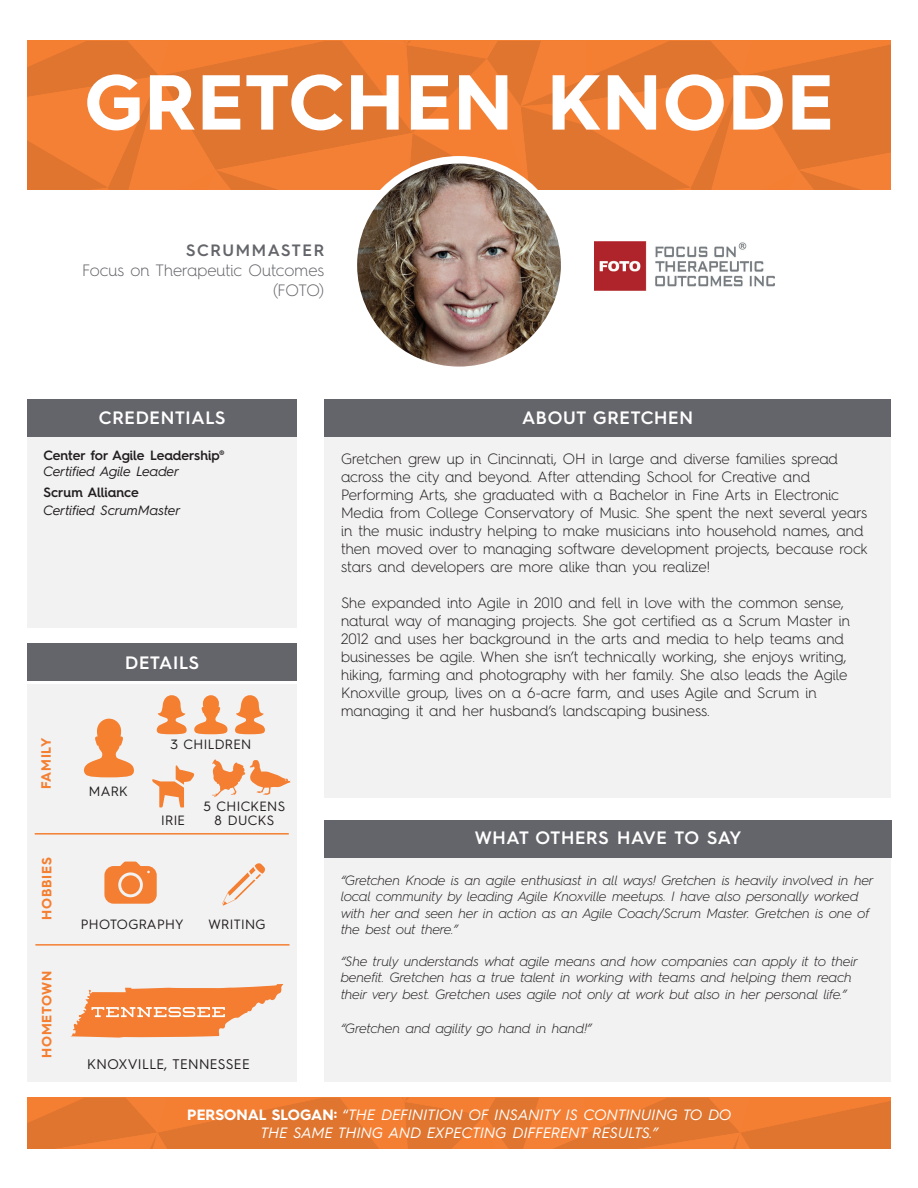
<style>
.page{position:relative;width:918px;height:1188px;background:#fff}
.page>*{position:absolute;margin:0;border:0;box-sizing:border-box;transform-origin:0 0}
.t1{font:700 78px "Hurme Geometric Sans 4";letter-spacing:.02em;color:#fff}
.t2{font:600 18px "Hurme Geometric Sans 4";letter-spacing:.04em;color:#fff}
.t3{font:300 16.5px/19.8px "Hurme Geometric Sans 4";letter-spacing:-.005em;color:#64656a;text-align:right}
.t4{font:600 16.5px "Hurme Geometric Sans 4";letter-spacing:.1em;color:#64656a}
.t5{font:300 15px/18px "Hurme Geometric Sans 4";color:#231f20}
.t6{font:italic 15px/18px "Hurme Geometric Sans 4";color:#fff;text-align:center}
.t7{font:13.95px "Hurme Geometric Sans 4";letter-spacing:.025em;color:#231f20}
.t8{font:italic 300 13.5px/16.2px "Hurme Geometric Sans 4";letter-spacing:-.005em;color:#231f20}
.t9{font:13.5px/13.5px "Hurme Geometric Sans 4";letter-spacing:.025em;color:#231f20;text-align:center}
.t10{font:italic 13.5px "Hurme Geometric Sans 4";color:#231f20}
.t11{font:600 13.5px "Hurme Geometric Sans 4";letter-spacing:-.005em;color:#231f20}
.t12{font:700 13.5px "Hurme Geometric Sans 4";letter-spacing:.05em;color:#f47f31}
.s1{font-weight:700;font-style:normal}
.s2{font-style:normal}
</style>
<div class="page">
<div style="left:27px;top:684px;width:270px;height:397px;background:#f2f2f3"></div>
<div style="left:324px;top:437px;width:567px;height:361px;background:#f2f2f3"></div>
<svg style="left:27px;top:1098px;width:864px;height:51px;background:#e77930"></svg>
<svg style="left:27px;top:41px;width:864px;height:149px;background:#e97a31"></svg>
<div style="left:27px;top:437px;width:269px;height:190px;background:#f2f2f3"></div>
<div style="left:27px;top:400px;width:270px;height:37px;background:#64656a"></div>
<div style="left:324px;top:400px;width:567px;height:37px;background:#64656a"></div>
<div style="left:350px;top:156px;width:218px;height:218px;background:#fff;border-radius:50%"></div>
<div style="left:27px;top:644px;width:270px;height:37px;background:#64656a"></div>
<img style="left:594px;top:241px;width:180px;height:49px">
<hr style="left:35px;top:944px;width:254px;height:2px;background:#f47f31">
<hr style="left:35px;top:833px;width:254px;height:2px;background:#f47f31">
<img style="left:357px;top:164px;width:204px;height:203px;border-radius:102px">
<svg style="left:194px;top:695px;width:34px;height:39px"></svg>
<div style="left:324px;top:857px;width:567px;height:224px;background:#f2f2f3"></div>
<div style="left:324px;top:820px;width:567px;height:37px;background:#64656a"></div>
<svg style="left:235px;top:695px;width:30px;height:39px"></svg>
<svg style="left:84px;top:719px;width:50px;height:58px"></svg>
<svg style="left:156px;top:695px;width:31px;height:39px"></svg>
<svg style="left:152px;top:765px;width:43px;height:42px"></svg>
<svg style="left:212px;top:759px;width:79px;height:38px"></svg>
<svg style="left:104px;top:862px;width:53px;height:42px"></svg>
<div style="left:121px;top:875px;width:19px;height:19px;background:#f47f32;border-radius:50%"></div>
<svg style="left:222px;top:863px;width:43px;height:42px"></svg>
<svg style="left:70px;top:984px;width:213px;height:54px"></svg>
<h1 class="t1" style="left:85px;top:48px;width:751px">GRETCHEN KNODE</h1>
<p class="t4" style="left:186px;top:239px;width:140px">SCRUMMASTER</p>
<p class="t3" style="left:82px;top:260px;width:244px">Focus on Therapeutic Outcomes (FOTO)</p>
<p class="t2" style="left:99px;top:405px;width:128px">CREDENTIALS</p>
<p class="t11" style="left:44px;top:445px;width:183px">Center for Agile Leadership®</p>
<p class="t10" style="left:44px;top:462px;width:137px">Certified Agile Leader</p>
<p class="t11" style="left:44px;top:483px;width:97px">Scrum Alliance</p>
<p class="t10" style="left:44px;top:501px;width:139px">Certified ScrumMaster</p>
<p class="t12" style="left:36px;top:789px;width:52px;rotate:-90deg">FAMILY</p>
<p class="t12" style="left:37px;top:920px;width:64px;rotate:-90deg">HOBBIES</p>
<p class="t12" style="left:37px;top:1058px;width:88px;rotate:-90deg">HOMETOWN</p>
<p class="t2" style="left:125px;top:650px;width:75px">DETAILS</p>
<p class="t9" style="left:89px;top:784px;width:41px">MARK</p>
<p class="t9" style="left:170px;top:737px;width:82px">3 CHILDREN</p>
<p class="t9" style="left:161px;top:813px;width:25px">IRIE</p>
<p class="t9" style="left:203px;top:799px;width:83px">5 CHICKENS<br>8 DUCKS</p>
<p class="t9" style="left:81px;top:917px;width:104px">PHOTOGRAPHY</p>
<p class="t9" style="left:209px;top:917px;width:59px">WRITING</p>
<p class="t7" style="left:87px;top:1055px;width:164px">KNOXVILLE, TENNESSEE</p>
<p class="t2" style="left:522px;top:405px;width:172px">ABOUT GRETCHEN</p>
<p class="t5" style="left:341px;top:449px;width:528px">Gretchen grew up in Cincinnati, OH in large and diverse families spread across the city and beyond. After attending School for Creative and Performing Arts, she graduated with a Bachelor in Fine Arts in Electronic Media from College Conservatory of Music. She spent the next several years in the music industry helping to make musicians into household names, and then moved over to managing software development projects, because rock stars and developers are more alike than you realize!</p>
<p class="t5" style="left:341px;top:593px;width:511px">She expanded into Agile in 2010 and fell in love with the common sense, natural way of managing projects. She got certified as a Scrum Master in 2012 and uses her background in the arts and media to help teams and businesses be agile. When she isn’t technically working, she enjoys writing, hiking, farming and photography with her family. She also leads the Agile Knoxville group, lives on a 6-acre farm, and uses Agile and Scrum in managing it and her husband’s landscaping business.</p>
<p class="t2" style="left:475px;top:825px;width:268px">WHAT OTHERS HAVE TO SAY</p>
<p class="t8" style="left:341px;top:872px;width:534px">“Gretchen Knode is an agile enthusiast in all ways! Gretchen is heavily involved in her local community by leading Agile Knoxville meetups. I have also personally worked with her and seen her in action as an Agile Coach/Scrum Master. Gretchen is one of the best out there.”</p>
<p class="t8" style="left:341px;top:953px;width:518px">“She truly understands what agile means and how companies can apply it to their benefit. Gretchen has a true talent in working with teams and helping them reach their very best. Gretchen uses agile not only at work but also in her personal life.”</p>
<p class="t8" style="left:341px;top:1020px;width:252px">“Gretchen and agility go hand in hand!”</p>
<p class="t6" style="left:187px;top:1105px;width:546px"><span class="s1">PERSONAL SLOGAN:</span> <span class="s2">“</span>THE DEFINITION OF INSANITY IS CONTINUING TO DO<br>THE SAME THING AND EXPECTING DIFFERENT RESULTS.”</p>
</div>
